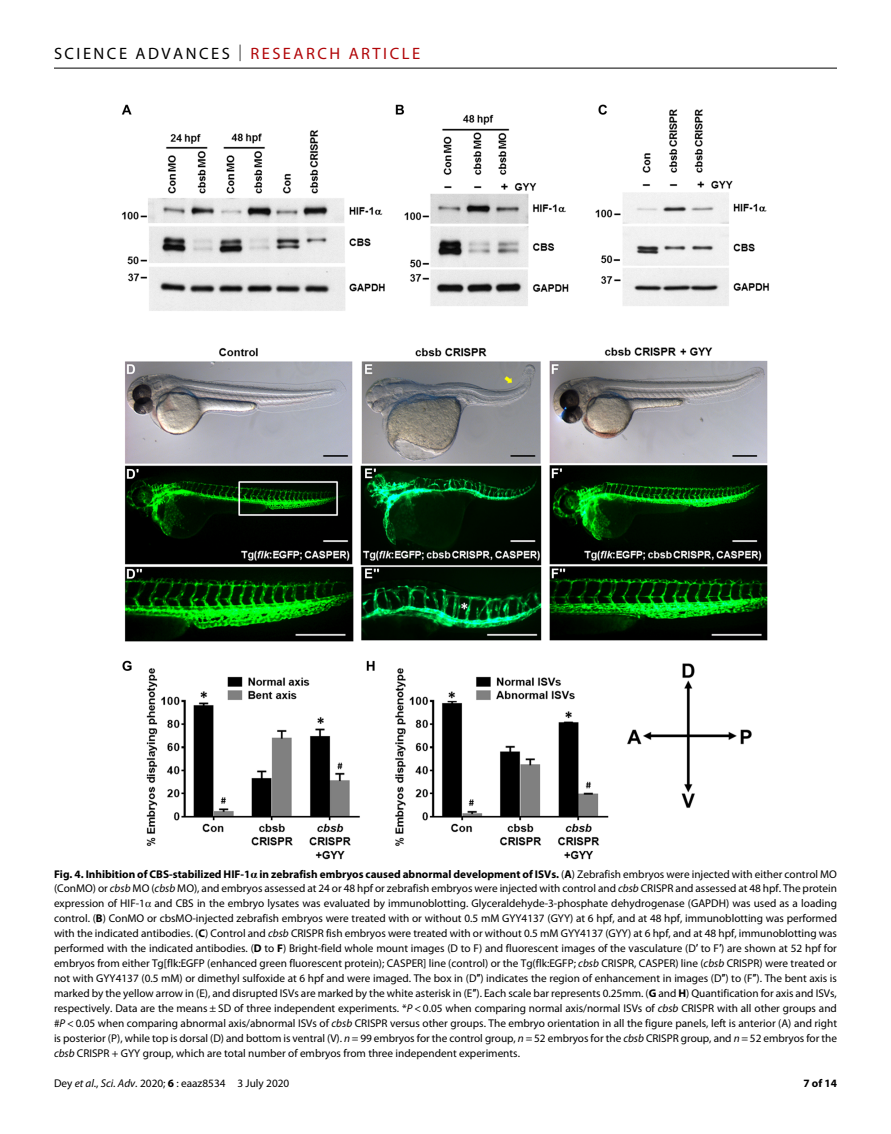
<style>
.page{position:relative;width:891px;height:1134px;background:#fff}
.page>*{position:absolute;margin:0;border:0;box-sizing:border-box;transform-origin:0 0}
.t1{font:16.5px "Myriad Pro";letter-spacing:.15em;color:#000}
.t2{font:11.25px/15px "Myriad Pro";color:#000;text-align:justify}
.t3{font:700 11.25px "Myriad Pro";color:#000}
.s1{font-weight:300}
.s2{color:#b10508}
.s3{font-weight:700}
.s4{font-style:italic}
</style>
<div class="page">
<hr style="left:54px;top:68px;width:783px;height:1px;background:#000">
<img style="left:122px;top:105px;width:647px;height:754px">
<h1 class="t1" style="left:54px;top:40px;width:368px">SCIENCE ADVANCES <span class="s1">|</span> <span class="s2">RESEARCH ARTICLE</span></h1>
<p class="t2" style="left:54px;top:866px;width:785px"><span class="s3">Fig. 4. Inhibition of CBS-stabilized HIF-1 in zebrafish embryos caused abnormal development of ISVs.</span> (<span class="s3">A</span>) Zebrafish embryos were injected with either control MO (ConMO) or <span class="s4">cbsb</span> MO (<span class="s4">cbsb</span> MO), and embryos assessed at 24 or 48 hpf or zebrafish embryos were injected with control and <span class="s4">cbsb</span> CRISPR and assessed at 48 hpf. The protein expression of HIF-1 and CBS in the embryo lysates was evaluated by immunoblotting. Glyceraldehyde-3-phosphate dehydrogenase (GAPDH) was used as a loading control. (<span class="s3">B</span>) ConMO or cbsMO-injected zebrafish embryos were treated with or without 0.5 mM GYY4137 (GYY) at 6 hpf, and at 48 hpf, immunoblotting was performed with the indicated antibodies. (<span class="s3">C</span>) Control and <span class="s4">cbsb</span> CRISPR fish embryos were treated with or without 0.5 mM GYY4137 (GYY) at 6 hpf, and at 48 hpf, immunoblotting was performed with the indicated antibodies. (<span class="s3">D</span> to <span class="s3">F</span>) Bright-field whole mount images (D to F) and fluorescent images of the vasculature (D′ to F′) are shown at 52 hpf for embryos from either Tg[flk:EGFP (enhanced green fluorescent protein); CASPER] line (control) or the Tg(flk:EGFP; <span class="s4">cbsb</span> CRISPR, CASPER) line (<span class="s4">cbsb</span> CRISPR) were treated or not with GYY4137 (0.5 mM) or dimethyl sulfoxide at 6 hpf and were imaged. The box in (D″) indicates the region of enhancement in images (D″) to (F″). The bent axis is marked by the yellow arrow in (E), and disrupted ISVs are marked by the white asterisk in (E″). Each scale bar represents 0.25mm. (<span class="s3">G</span> and <span class="s3">H</span>) Quantification for axis and ISVs, respectively. Data are the means ± SD of three independent experiments. *<span class="s4">P</span> &lt; 0.05 when comparing normal axis/normal ISVs of <span class="s4">cbsb</span> CRISPR with all other groups and #<span class="s4">P</span> &lt; 0.05 when comparing abnormal axis/abnormal ISVs of <span class="s4">cbsb</span> CRISPR versus other groups. The embryo orientation in all the figure panels, left is anterior (A) and right is posterior (P), while top is dorsal (D) and bottom is ventral (V). <span class="s4">n</span> = 99 embryos for the control group, <span class="s4">n</span> = 52 embryos for the <span class="s4">cbsb</span> CRISPR group, and <span class="s4">n</span> = 52 embryos for the <span class="s4">cbsb</span> CRISPR + GYY group, which are total number of embryos from three independent experiments.</p>
<p class="t2" style="left:54px;top:1076px;width:237px">Dey <span class="s4">et al</span>., <span class="s4">Sci. Adv.</span> 2020; <span class="s3">6</span> : eaaz8534 3 July 2020</p>
<p class="t3" style="left:803px;top:1074px;width:35px">7 of 14</p>
</div>
